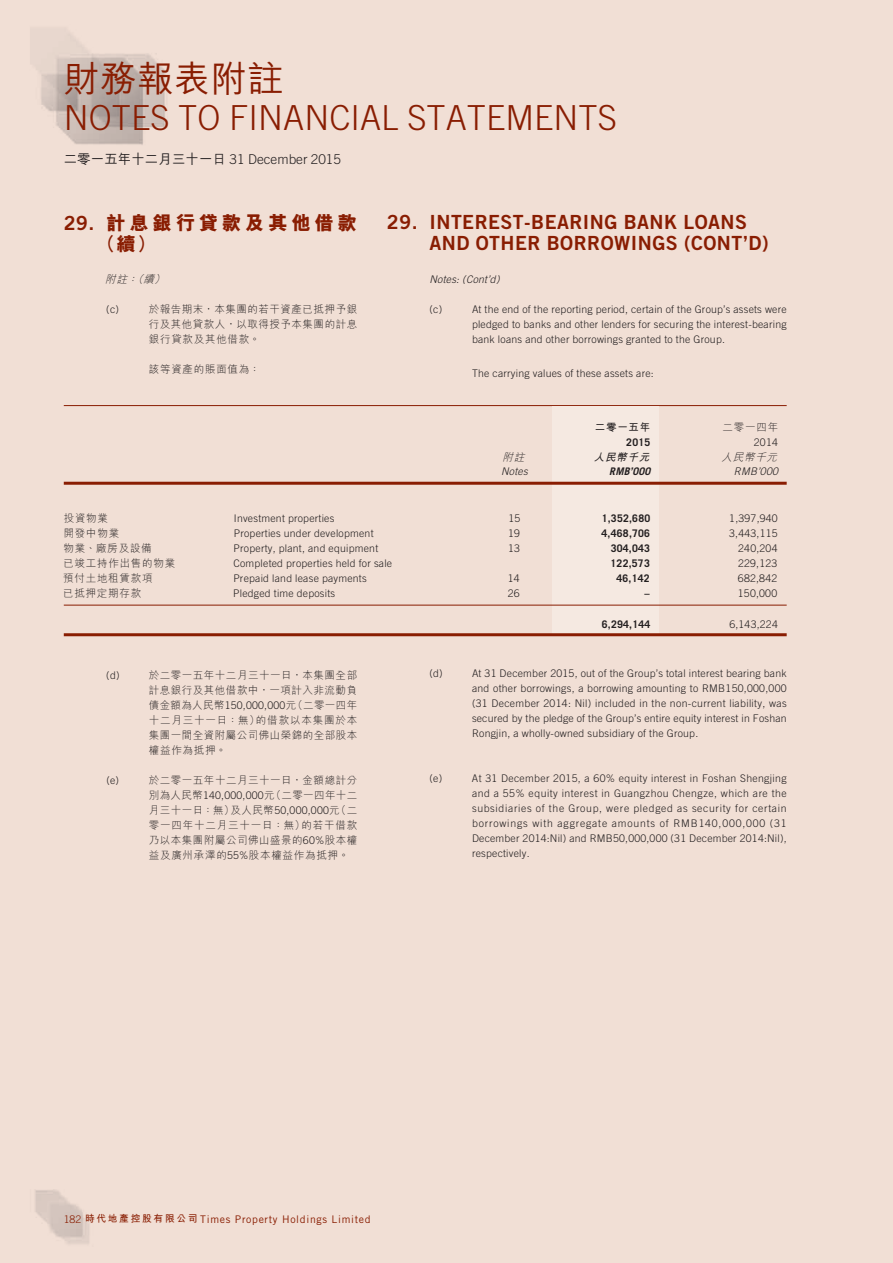
<style>
.page{position:relative;width:893px;height:1263px;background:#fff}
.page>*{position:absolute;margin:0;border:0;box-sizing:border-box;transform-origin:0 0}
.t1{font:500 36px "M Hei HK";letter-spacing:.02em;color:#891d02}
.t2{font:300 34.5px "Trade Gothic LT Std";color:#891d02}
.t3{font:19.5px/21px "Trade Gothic LT Std Bd 2";letter-spacing:.025em;color:#891d02}
.t4{font:800 19.5px/21px "M Hei HK";letter-spacing:.185em;color:#891d02}
.t5{font:300 13.5px "Trade Gothic LT Std";color:#231f20}
.t6{font:300 10.5px/15px "Trade Gothic LT Std";letter-spacing:.02em;color:#231f20;text-align:justify}
.t7{font:300 10.5px/15px "M Hei HK";letter-spacing:.07em;color:#231f20;text-align:justify}
.t8{font:700 10.5px "Trade Gothic LT Std";letter-spacing:.02em;color:#231f20}
.t9{font:10.5px "Trade Gothic LT Std";letter-spacing:.065em;color:#891d02}
.t10{font:italic 300 10.5px "Trade Gothic LT Std";letter-spacing:.02em;color:#231f20}
.t11{font:italic 300 10.5px "M Hei HK";color:#231f20}
.t12{font:italic 700 10.5px "Trade Gothic LT Std";letter-spacing:.02em;color:#231f20}
.t13{font:700 10.5px "M Hei HK";letter-spacing:.07em;color:#231f20}
.t14{font:italic 700 10.5px "M Hei HK";color:#231f20}
.t15{font:10.5px "Trade Gothic LT Std Bd 2";color:#231f20}
.s1{font-family:"M Hei HK";font-weight:500}
.s2{font-family:"Trade Gothic LT Std Bd 2";font-weight:400}
.s3{font-family:"Trade Gothic LT Std"}
.s4{font-weight:300}
.s5{font-family:"M Hei HK";font-weight:700;font-size:9.75px}
</style>
<div class="page">
<hr style="left:64px;top:405px;width:723px;height:1px;background:#891d02">
<div style="left:553px;top:406px;width:106px;height:230px;background:#f5e9e1"></div>
<hr style="left:64px;top:482px;width:723px;height:3px;background:#891d02">
<hr style="left:64px;top:605px;width:723px;height:1px;background:#891d02">
<hr style="left:64px;top:633px;width:723px;height:3px;background:#891d02">
<h1 class="t1" style="left:64px;top:52px;width:221px">財務報表附註</h1>
<h2 class="t2" style="left:64px;top:97px;width:555px">NOTES TO FINANCIAL STATEMENTS</h2>
<p class="t5" style="left:64px;top:151px;width:279px"><span class="s1">二零一五年十二月三十一日</span> 31 December 2015</p>
<h3 class="t4" style="left:96px;top:213px;width:262px;text-indent:-33px"><span class="s2">29.</span> 計息銀行貸款及其他借款（續）</h3>
<p class="t11" style="left:105px;top:272px;width:65px">附註：（續）</p>
<p class="t6" style="left:106px;top:302px;width:14px">(c)</p>
<p class="t7" style="left:149px;top:301px;width:210px">於報告期末，本集團的若干資產已抵押予銀行及其他貸款人，以取得授予本集團的計息銀行貸款及其他借款。</p>
<p class="t7" style="left:149px;top:361px;width:113px">該等資產的賬面值為：</p>
<h3 class="t3" style="left:429px;top:211px;width:341px;text-indent:-43px">29. INTEREST﹣BEARING BANK LOANS<br>AND OTHER BORROWINGS (CONT’D)</h3>
<p class="t10" style="left:429px;top:273px;width:72px">Notes: (Cont’d)</p>
<p class="t6" style="left:429px;top:301px;width:14px">(c)</p>
<p class="t6" style="left:472px;top:301px;width:316px">At the end of the reporting period, certain of the Group’s assets were pledged to banks and other lenders for securing the interest-bearing bank loans and other borrowings granted to the Group.</p>
<p class="t6" style="left:472px;top:366px;width:183px">The carrying values of these assets are:</p>
<p class="t13" style="left:595px;top:419px;width:57px">二零一五年</p>
<p class="t7" style="left:723px;top:419px;width:57px">二零一四年</p>
<p class="t8" style="left:626px;top:436px;width:26px">2015</p>
<p class="t6" style="left:754px;top:435px;width:26px">2014</p>
<p class="t11" style="left:502px;top:450px;width:27px">附註</p>
<p class="t14" style="left:594px;top:449px;width:61px">人民幣千元</p>
<p class="t11" style="left:721px;top:450px;width:61px">人民幣千元</p>
<p class="t10" style="left:501px;top:465px;width:28px">Notes</p>
<p class="t12" style="left:609px;top:465px;width:43px">RMB’000</p>
<p class="t10" style="left:734px;top:465px;width:45px">RMB’000</p>
<p class="t7" style="left:64px;top:510px;width:46px">投資物業</p>
<p class="t6" style="left:234px;top:510px;width:102px">Investment properties</p>
<p class="t6" style="left:508px;top:510px;width:13px">15</p>
<p class="t8" style="left:602px;top:512px;width:50px">1,352,680</p>
<p class="t6" style="left:729px;top:510px;width:50px">1,397,940</p>
<p class="t7" style="left:64px;top:525px;width:57px">開發中物業</p>
<p class="t6" style="left:234px;top:525px;width:141px">Properties under development</p>
<p class="t6" style="left:508px;top:525px;width:13px">19</p>
<p class="t8" style="left:602px;top:527px;width:50px">4,468,706</p>
<p class="t6" style="left:729px;top:525px;width:50px">3,443,115</p>
<p class="t7" style="left:64px;top:540px;width:90px">物業、廠房及設備</p>
<p class="t6" style="left:234px;top:540px;width:146px">Property, plant, and equipment</p>
<p class="t6" style="left:508px;top:540px;width:13px">13</p>
<p class="t8" style="left:611px;top:542px;width:41px">304,043</p>
<p class="t6" style="left:738px;top:540px;width:41px">240,204</p>
<p class="t7" style="left:63px;top:555px;width:113px">已竣工持作出售的物業</p>
<p class="t6" style="left:233px;top:555px;width:160px">Completed properties held for sale</p>
<p class="t8" style="left:610px;top:557px;width:41px">122,573</p>
<p class="t6" style="left:738px;top:555px;width:41px">229,123</p>
<p class="t7" style="left:63px;top:570px;width:91px">預付土地租賃款項</p>
<p class="t6" style="left:233px;top:570px;width:135px">Prepaid land lease payments</p>
<p class="t6" style="left:508px;top:570px;width:13px">14</p>
<p class="t8" style="left:616px;top:572px;width:35px">46,142</p>
<p class="t6" style="left:738px;top:570px;width:41px">682,842</p>
<p class="t7" style="left:63px;top:585px;width:80px">已抵押定期存款</p>
<p class="t6" style="left:233px;top:585px;width:104px">Pledged time deposits</p>
<p class="t6" style="left:508px;top:585px;width:13px">26</p>
<p class="t15" style="left:644px;top:587px;width:7px">–</p>
<p class="t6" style="left:738px;top:585px;width:41px">150,000</p>
<p class="t8" style="left:602px;top:617px;width:50px">6,294,144</p>
<p class="t6" style="left:729px;top:616px;width:50px">6,143,224</p>
<p class="t6" style="left:106px;top:667px;width:15px">(d)</p>
<p class="t7" style="left:149px;top:667px;width:210px">於二零一五年十二月三十一日，本集團全部計息銀行及其他借款中，一項計入非流動負債金額為人民幣<span class="s3">150,000,000</span>元（二零一四年十二月三十一日：無）的借款以本集團於本集團一間全資附屬公司佛山榮錦的全部股本權益作為抵押。</p>
<p class="t6" style="left:106px;top:772px;width:14px">(e)</p>
<p class="t7" style="left:149px;top:772px;width:210px">於二零一五年十二月三十一日，金額總計分別為人民幣<span class="s3">140,000,000</span>元（二零一四年十二月三十一日：無）及人民幣<span class="s3">50,000,000</span>元（二零一四年十二月三十一日：無）的若干借款乃以本集團附屬公司佛山盛景的<span class="s3">60%</span>股本權益及廣州承澤的<span class="s3">55%</span>股本權益作為抵押。</p>
<p class="t6" style="left:429px;top:666px;width:15px">(d)</p>
<p class="t6" style="left:472px;top:666px;width:316px">At 31 December 2015, out of the Group’s total interest bearing bank and other borrowings, a borrowing amounting to RMB150,000,000 (31 December 2014: Nil) included in the non-current liability, was secured by the pledge of the Group’s entire equity interest in Foshan Rongjin, a wholly-owned subsidiary of the Group.</p>
<p class="t6" style="left:429px;top:771px;width:14px">(e)</p>
<p class="t6" style="left:472px;top:771px;width:316px">At 31 December 2015, a 60% equity interest in Foshan Shengjing and a 55% equity interest in Guangzhou Chengze, which are the subsidiaries of the Group, were pledged as security for certain borrowings with aggregate amounts of RMB140,000,000 (31<br>December 2014:Nil) and RMB50,000,000 (31 December 2014:Nil), respectively.</p>
<p class="t9" style="left:64px;top:1213px;width:308px"><span class="s4">182</span> <span class="s5">時代地產控股有限公司</span> Times Property Holdings Limited</p>
</div>
